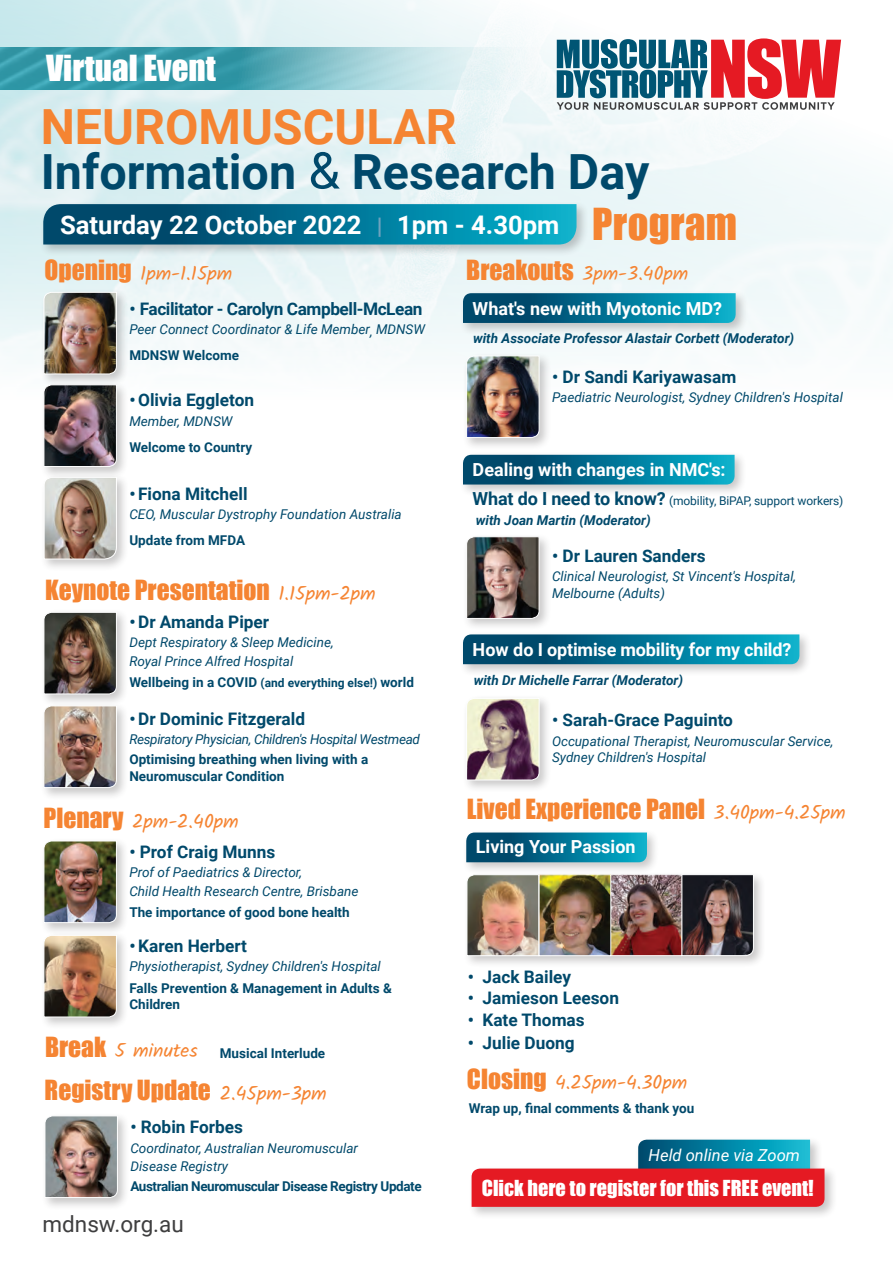
<style>
.page{position:relative;width:893px;height:1263px;background:#fff}
.page>*{position:absolute;margin:0;border:0;box-sizing:border-box;transform-origin:0 0}
.t1{font:700 48.45px/45px "Roboto";color:#00496b}
.t2{font:33px "Impact";color:#fff}
.t3{font:700 25.65px "Roboto";color:#fff}
.t4{font:25.5px "Impact";color:#f58432}
.t5{font:22.5px "Roboto";color:#3e3e3f}
.t6{font:20.25px "Impact";color:#fff}
.t7{font:19.5px "Kalam";color:#f58432}
.t8{font:700 18px "Roboto";color:#fff}
.t9{font:700 17.25px "Roboto";color:#00496b}
.t10{font:700 17.25px "Roboto";letter-spacing:-.025em;color:#00496b}
.t11{font:italic 16.5px "Roboto";color:#fff}
.t12{font:italic 13.5px/18.5px "Roboto";color:#00496b}
.t13{font:700 13.5px/16.5px "Roboto";color:#00496b}
.t14{font:italic 700 13.5px "Roboto";color:#00496b}
.t15{font:italic 13.5px "Roboto";letter-spacing:-.025em;color:#00496b}
.t16{font:700 13.5px "Roboto";letter-spacing:-.03em;color:#00496b}
.t17{font:12px "Roboto";letter-spacing:-.01em;color:#00496b}
.s1{color:#f58432}
.s2{font-weight:400;font-size:50.85px}
.s3{font-size:22.8px;color:#6fa3be}
.s4{font-family:"Impact";font-weight:400;font-size:40.5px;color:#f58432}
.s5{font-family:"Impact";font-size:25.5px}
.s6{font-family:"Kalam";font-size:19.5px}
.s7{font-size:12px}
.s8{font-weight:700;font-size:18px}
</style>
<div class="page">
<svg style="left:0;top:0;width:893px;height:360px;fill:#edf7f8"></svg>
<div style="left:40px;top:200px;width:549px;height:57px;background:#231f20;opacity:.25"></div>
<svg style="left:43px;top:204px;width:533px;height:40px;background:#027292"></svg>
<div style="left:463px;top:352px;width:89px;height:98px;background:#231f20;opacity:.25"></div>
<img style="left:466px;top:355px;width:73px;height:83px">
<div style="left:463px;top:533px;width:89px;height:98px;background:#231f20;opacity:.25"></div>
<img style="left:466px;top:536px;width:73px;height:83px">
<div style="left:463px;top:694px;width:89px;height:99px;background:#231f20;opacity:.25"></div>
<svg style="left:466px;top:698px;width:73px;height:82px;background:#a08b8c"></svg>
<div style="left:40px;top:931px;width:89px;height:99px;background:#231f20;opacity:.25"></div>
<img style="left:44px;top:935px;width:73px;height:82px">
<div style="left:463px;top:871px;width:303px;height:97px;background:#231f20;opacity:.25"></div>
<img style="left:682px;top:874px;width:72px;height:82px">
<img style="left:612px;top:876px;width:68px;height:78px">
<div style="left:610px;top:874px;width:72px;height:82px;border:1px solid #fff"></div>
<img style="left:541px;top:876px;width:68px;height:78px">
<div style="left:539px;top:874px;width:72px;height:82px;border:1px solid #fff"></div>
<img style="left:467px;top:875px;width:72px;height:81px">
<div style="left:459px;top:290px;width:289px;height:45px;background:#231f20;opacity:.25"></div>
<svg style="left:463px;top:293px;width:273px;height:30px;background:#037293"></svg>
<div style="left:459px;top:451px;width:288px;height:46px;background:#231f20;opacity:.25"></div>
<svg style="left:463px;top:455px;width:272px;height:29px;background:#027192"></svg>
<div style="left:459px;top:631px;width:353px;height:46px;background:#231f20;opacity:.25"></div>
<svg style="left:463px;top:634px;width:336px;height:30px;background:#057393"></svg>
<div style="left:462px;top:829px;width:198px;height:46px;background:#231f20;opacity:.25"></div>
<svg style="left:466px;top:832px;width:181px;height:30px;background:#077494"></svg>
<div style="left:634px;top:1136px;width:189px;height:46px;background:#231f20;opacity:.25"></div>
<div style="left:468px;top:1165px;width:369px;height:54px;background:#231f20;opacity:.25"></div>
<svg style="left:472px;top:1140px;width:352px;height:67px"></svg>
<svg style="left:557px;top:38px;width:284px;height:72px"></svg>
<img style="left:0;top:47px;width:767px;height:43px">
<div style="left:40px;top:288px;width:89px;height:99px;background:#231f20;opacity:.25"></div>
<img style="left:44px;top:292px;width:73px;height:82px">
<div style="left:40px;top:608px;width:89px;height:99px;background:#231f20;opacity:.25"></div>
<img style="left:44px;top:612px;width:73px;height:82px">
<div style="left:40px;top:473px;width:89px;height:99px;background:#231f20;opacity:.25"></div>
<img style="left:44px;top:479px;width:73px;height:80px">
<div style="left:40px;top:381px;width:89px;height:98px;background:#231f20;opacity:.25"></div>
<img style="left:44px;top:384px;width:73px;height:83px">
<div style="left:40px;top:702px;width:89px;height:98px;background:#231f20;opacity:.25"></div>
<img style="left:44px;top:705px;width:73px;height:83px">
<div style="left:40px;top:837px;width:89px;height:98px;background:#231f20;opacity:.25"></div>
<img style="left:44px;top:841px;width:73px;height:82px">
<div style="left:41px;top:1112px;width:89px;height:98px;background:#231f20;opacity:.25"></div>
<img style="left:45px;top:1115px;width:73px;height:83px">
<h2 class="t2" style="left:46px;top:43px;width:171px">Virtual Event</h2>
<h1 class="t1" style="left:41px;top:102px;width:610px"><span class="s1">NEUROMUSCULAR<br></span>Information <span class="s2">&amp;</span> Research Day</h1>
<h3 class="t3" style="left:60px;top:207px;width:678px">Saturday 22 October 2022 <span class="s3">|</span> 1pm - 4.30pm <span class="s4">Program</span></h3>
<h3 class="t7" style="left:466px;top:260px;width:223px"><span class="s5">Breakouts</span> 3pm-3.40pm</h3>
<h3 class="t7" style="left:45px;top:260px;width:189px"><span class="s5">Opening</span> 1pm-1.15pm</h3>
<p class="t10" style="left:129px;top:297px;width:295px">• Facilitator - Carolyn Campbell-McLean</p>
<p class="t12" style="left:129px;top:320px;width:297px">Peer Connect Coordinator &amp; Life Member, MDNSW</p>
<p class="t13" style="left:129px;top:347px;width:111px">MDNSW Welcome</p>
<p class="t9" style="left:129px;top:388px;width:126px">• Olivia Eggleton</p>
<p class="t12" style="left:129px;top:411px;width:105px">Member, MDNSW</p>
<p class="t13" style="left:129px;top:438px;width:124px">Welcome to Country</p>
<p class="t9" style="left:129px;top:482px;width:120px">• Fiona Mitchell</p>
<p class="t12" style="left:129px;top:505px;width:274px">CEO, Muscular Dystrophy Foundation Australia</p>
<p class="t13" style="left:129px;top:532px;width:117px">Update from MFDA</p>
<h3 class="t4" style="left:45px;top:570px;width:332px">Keynote Presentation <span class="s6">1.15pm-2pm</span></h3>
<p class="t9" style="left:129px;top:609px;width:141px">• Dr Amanda Piper</p>
<p class="t12" style="left:129px;top:633px;width:206px">Dept Respiratory &amp; Sleep Medicine,<br>Royal Prince Alfred Hospital</p>
<p class="t13" style="left:129px;top:674px;width:286px">Wellbeing in a COVID <span class="s7">(and everything else!)</span> world</p>
<p class="t9" style="left:129px;top:706px;width:177px">• Dr Dominic Fitzgerald</p>
<p class="t15" style="left:129px;top:730px;width:292px">Respiratory Physician, Children's Hospital Westmead</p>
<p class="t13" style="left:129px;top:750px;width:240px">Optimising breathing when living with a<br>Neuromuscular Condition</p>
<h3 class="t7" style="left:44px;top:807px;width:196px"><span class="s5">Plenary</span> 2pm-2.40pm</h3>
<p class="t9" style="left:129px;top:839px;width:148px">• Prof Craig Munns</p>
<p class="t12" style="left:129px;top:862px;width:231px">Prof of Paediatrics &amp; Director,<br>Child Health Research Centre, Brisbane</p>
<p class="t13" style="left:129px;top:904px;width:222px">The importance of good bone health</p>
<p class="t9" style="left:129px;top:933px;width:119px">• Karen Herbert</p>
<p class="t12" style="left:129px;top:956px;width:253px">Physiotherapist, Sydney Children's Hospital</p>
<p class="t13" style="left:129px;top:979px;width:264px">Falls Prevention &amp; Management in Adults &amp;<br>Children</p>
<h3 class="t7" style="left:45px;top:1037px;width:154px"><span class="s5">Break</span> 5 minutes</h3>
<p class="t13" style="left:220px;top:1045px;width:107px">Musical Interlude</p>
<h3 class="t4" style="left:45px;top:1070px;width:284px">Registry Update <span class="s6">2.45pm-3pm</span></h3>
<p class="t9" style="left:130px;top:1115px;width:114px">• Robin Forbes</p>
<p class="t12" style="left:130px;top:1138px;width:229px">Coordinator, Australian Neuromuscular<br>Disease Registry</p>
<p class="t16" style="left:130px;top:1177px;width:293px">Australian Neuromuscular Disease Registry Update</p>
<h3 class="t5" style="left:43px;top:1208px;width:143px">mdnsw.org.au</h3>
<h3 class="t8" style="left:473px;top:296px;width:251px">What's new with Myotonic MD?</h3>
<p class="t14" style="left:473px;top:329px;width:323px">with Associate Professor Alastair Corbett (Moderator)</p>
<p class="t9" style="left:552px;top:365px;width:186px">• Dr Sandi Kariyawasam</p>
<p class="t12" style="left:552px;top:388px;width:292px">Paediatric Neurologist, Sydney Children's Hospital</p>
<h3 class="t8" style="left:473px;top:457px;width:255px">Dealing with changes in NMC's:</h3>
<p class="t17" style="left:473px;top:493px;width:372px"><span class="s8">What do I need to know?</span> (mobility, BiPAP, support workers)</p>
<p class="t14" style="left:476px;top:511px;width:176px">with Joan Martin (Moderator)</p>
<p class="t9" style="left:552px;top:543px;width:155px">• Dr Lauren Sanders</p>
<p class="t12" style="left:552px;top:567px;width:246px;line-height:16.5px">Clinical Neurologist, St Vincent's Hospital,<br>Melbourne (Adults)</p>
<h3 class="t8" style="left:473px;top:637px;width:320px">How do I optimise mobility for my child?</h3>
<p class="t14" style="left:474px;top:671px;width:211px">with Dr Michelle Farrar (Moderator)</p>
<p class="t9" style="left:552px;top:708px;width:182px">• Sarah-Grace Paguinto</p>
<p class="t12" style="left:552px;top:732px;width:283px;line-height:16.5px">Occupational Therapist, Neuromuscular Service,<br>Sydney Children's Hospital</p>
<h3 class="t4" style="left:467px;top:789px;width:380px">Lived Experience Panel <span class="s6">3.40pm-4.25pm</span></h3>
<h3 class="t8" style="left:476px;top:834px;width:161px">Living Your Passion</h3>
<p class="t9" style="left:468px;top:965px;width:105px">• Jack Bailey</p>
<p class="t9" style="left:468px;top:986px;width:153px">• Jamieson Leeson</p>
<p class="t9" style="left:468px;top:1008px;width:119px">• Kate Thomas</p>
<p class="t9" style="left:468px;top:1031px;width:108px">• Julie Duong</p>
<h3 class="t7" style="left:467px;top:1069px;width:222px"><span class="s5">Closing</span> 4.25pm-4.30pm</h3>
<p class="t13" style="left:469px;top:1099px;width:227px">Wrap up, final comments &amp; thank you</p>
<p class="t11" style="left:649px;top:1143px;width:153px">Held online via Zoom</p>
<h3 class="t6" style="left:482px;top:1172px;width:333px">Click here to register for this FREE event!</h3>
</div>
